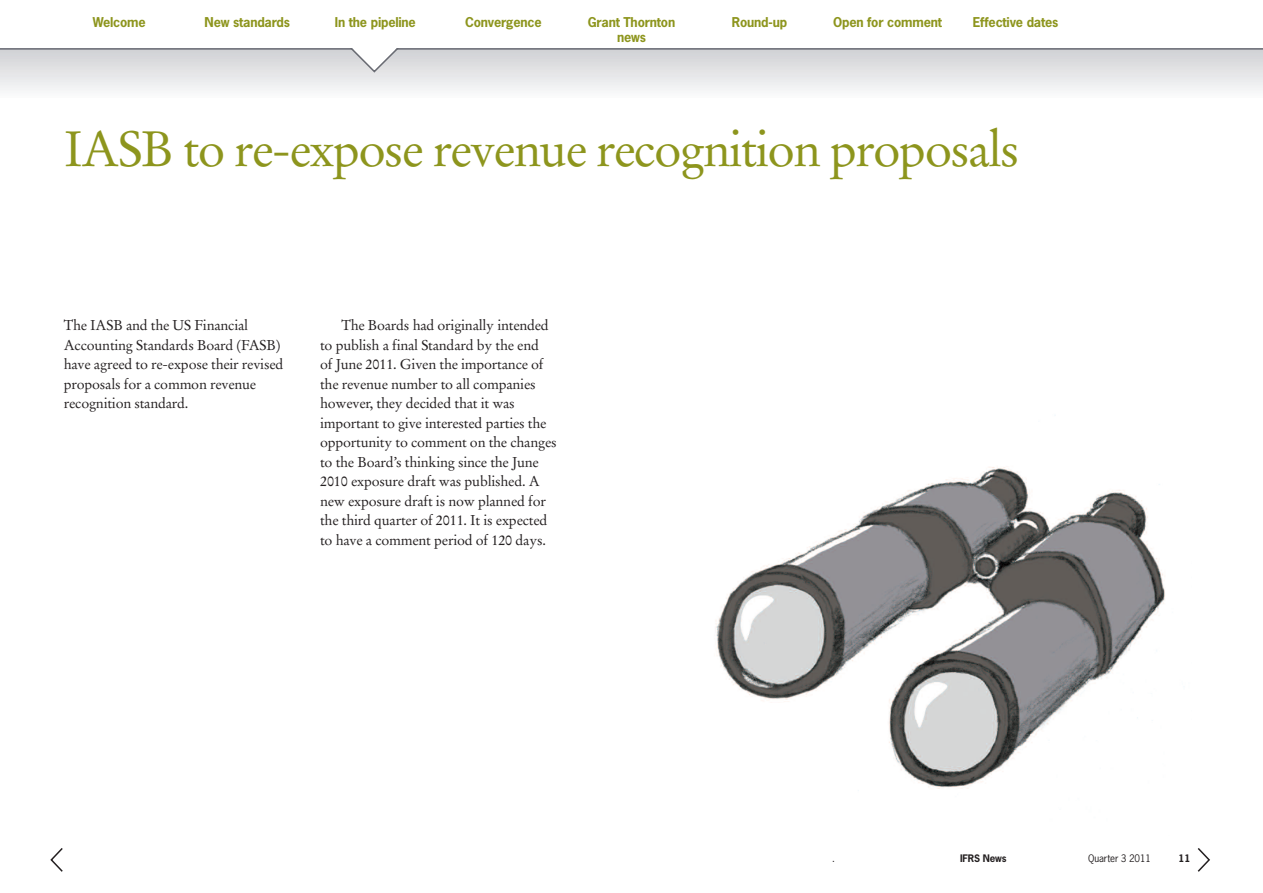
<style>
.page{position:relative;width:1263px;height:893px;background:#fff}
.page>*{position:absolute;margin:0;border:0;box-sizing:border-box;transform-origin:0 0}
.t1{font:49.5px "Stempel Garamond";letter-spacing:-.035em;color:#8d951d}
.t2{font:14.25px/19.5px "Stempel Garamond";letter-spacing:-.015em;color:#231f20}
.t3{font:700 12.75px/15px "News Gothic";letter-spacing:-.015em;color:#8d951d;text-align:center}
.t4{font:9.75px "News Gothic";letter-spacing:-.015em;color:#231f20}
.t5{font:700 9.75px "News Gothic";letter-spacing:-.015em;color:#231f20}
</style>
<div class="page">
<svg style="left:1197px;top:848px;width:13px;height:24px"></svg>
<svg style="left:50px;top:848px;width:13px;height:24px"></svg>
<div style="left:0;top:49px;width:1263px;height:49px;background:linear-gradient(to bottom,#d0d0d4,#fbfbfc)"></div>
<hr style="left:0;top:48px;width:1263px;height:2px;background:#696b73">
<svg style="left:348px;top:48px;width:53px;height:25px"></svg>
<img style="left:715px;top:467px;width:450px;height:324px">
<p class="t3" style="left:93px;top:15px;width:54px">Welcome</p>
<p class="t3" style="left:205px;top:15px;width:87px">New standards</p>
<p class="t3" style="left:335px;top:15px;width:82px">In the pipeline</p>
<p class="t3" style="left:465px;top:15px;width:78px">Convergence</p>
<p class="t3" style="left:588px;top:15px;width:89px">Grant Thornton news</p>
<p class="t3" style="left:732px;top:15px;width:57px">Round-up</p>
<p class="t3" style="left:833px;top:15px;width:110px">Open for comment</p>
<p class="t3" style="left:973px;top:15px;width:87px">Effective dates</p>
<h1 class="t1" style="left:64px;top:128px;width:957px">IASB to re-expose revenue recognition proposals</h1>
<p class="t2" style="left:64px;top:317px;width:221px">The IASB and the US Financial<br>Accounting Standards Board (FASB) have agreed to re-expose their revised proposals for a common revenue recognition standard.</p>
<p class="t2" style="left:320px;top:317px;width:238px;text-indent:21px">The Boards had originally intended to publish a final Standard by the end<br>of June 2011. Given the importance of the revenue number to all companies however, they decided that it was important to give interested parties the opportunity to comment on the changes to the Board’s thinking since the June 2010 exposure draft was published. A new exposure draft is now planned for the third quarter of 2011. It is expected to have a comment period of 120 days.</p>
<p class="t4" style="left:832px;top:853px;width:4px">.</p>
<p class="t5" style="left:960px;top:853px;width:48px">IFRS News</p>
<p class="t4" style="left:1088px;top:853px;width:64px">Quarter 3 2011</p>
<p class="t5" style="left:1179px;top:853px;width:13px">11</p>
</div>
